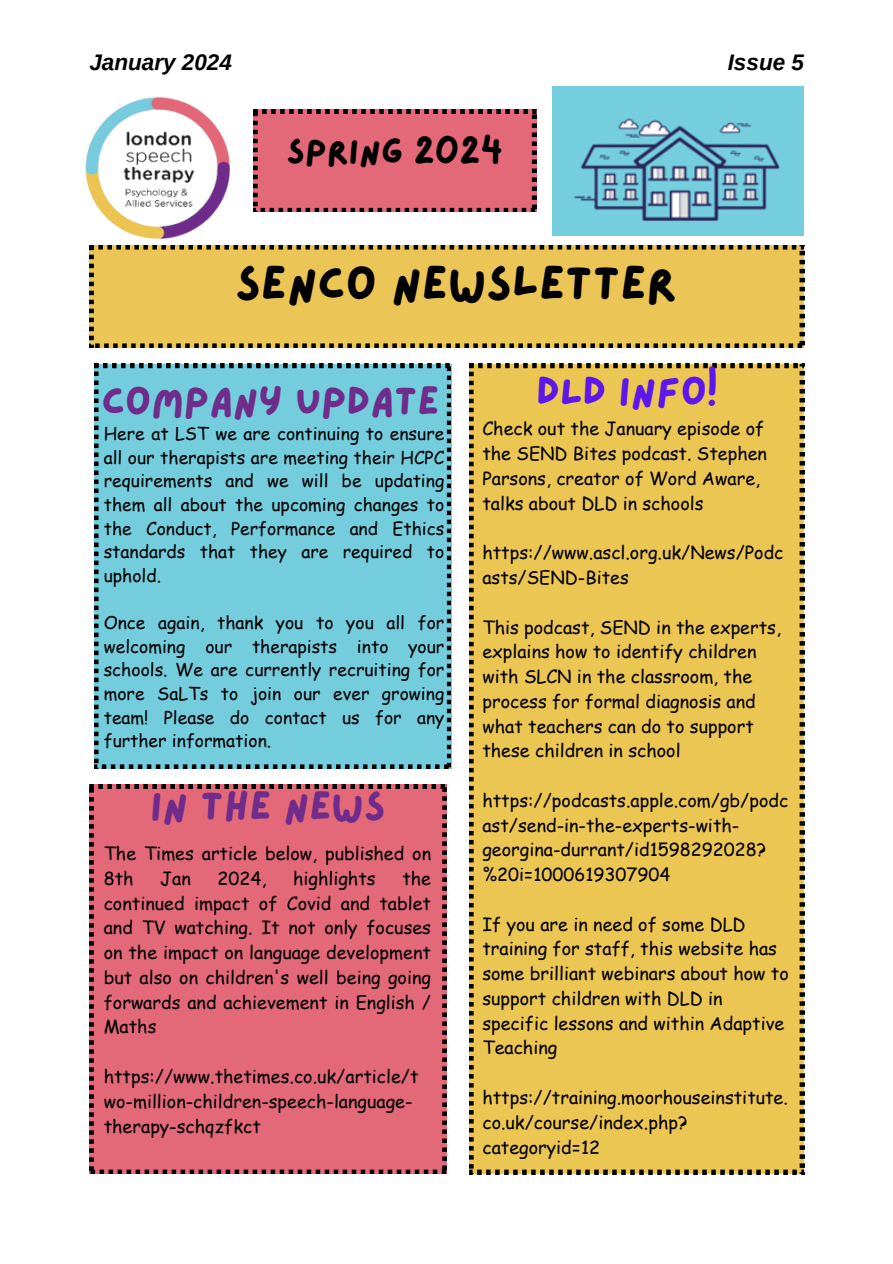
<style>
.page{position:relative;width:893px;height:1264px;background:#fff}
.page>*{position:absolute;margin:0;border:0;box-sizing:border-box;transform-origin:0 0}
.t1{font:48px "Lazydog";color:#000}
.t2{font:40.5px "Lazydog";color:#6f2c8b}
.t3{font:40.5px "Lazydog";color:#5e17eb}
.t4{font:34.5px "Lazydog";color:#000}
.t5{font:italic 700 22.5px "Arimo";color:#000}
.t6{font:18px/24.8px "Comic Sans MS";color:#000}
.t7{font:17.55px/23.7px "Comic Sans MS";color:#000;text-align:justify}
</style>
<div class="page">
<div style="left:89px;top:245px;width:715px;height:102px;background:#ebc656"></div>
<svg style="left:469px;top:364px;width:335px;height:810px;background:#d3b14a"></svg>
<div style="left:94px;top:364px;width:357px;height:405px;background:#74cddd"></div>
<div style="left:89px;top:784px;width:357px;height:389px;background:#e36979"></div>
<img style="left:552px;top:87px;width:251px;height:148px">
<img style="left:85px;top:96px;width:152px;height:151px">
<svg style="left:253px;top:109px;width:283px;height:103px;background:#d56271"></svg>
<p class="t5" style="left:89px;top:50px;width:144px">January 2024</p>
<p class="t5" style="left:727px;top:50px;width:78px">Issue 5</p>
<p class="t4" style="left:286px;top:135px;width:218px">SPRING 2024</p>
<p class="t1" style="left:235px;top:260px;width:443px">SENCO NEWSLETTER</p>
<p class="t2" style="left:101px;top:381px;width:339px">COMPANY UPDATE</p>
<p class="t7" style="left:104px;top:421px;width:342px">Here at LST we are continuing to ensure all our therapists are meeting their HCPC requirements and we will be updating them all about the upcoming changes to the Conduct, Performance and Ethics standards that they are required to uphold.</p>
<p class="t7" style="left:104px;top:610px;width:342px">Once again, thank you to you all for welcoming our therapists into your schools. We are currently recruiting for more SaLTs to join our ever growing team! Please do contact us for any further information.</p>
<p class="t2" style="left:150px;top:786px;width:236px">IN THE NEWS</p>
<p class="t6" style="left:104px;top:840px;width:329px">The Times article below, published on<br>8th</p>
<p class="t6" style="left:160px;top:865px;width:32px">Jan</p>
<p class="t6" style="left:217px;top:865px;width:50px">2024,</p>
<p class="t6" style="left:293px;top:865px;width:84px">highlights</p>
<p class="t6" style="left:104px;top:865px;width:329px;text-align:justify;text-indent:298px">the continued impact of Covid and tablet and TV watching. It not only focuses on the impact on language development but also on children's well being going forwards and achievement in English / Maths</p>
<p class="t6" style="left:104px;top:1063px;width:316px">https://www.thetimes.co.uk/article/t wo-million-children-speech-language&shy;therapy-schqzfkct</p>
<p class="t3" style="left:536px;top:372px;width:183px">DLD INFO!</p>
<p class="t6" style="left:482px;top:416px;width:286px">Check out the January episode of the SEND Bites podcast. Stephen<br>Parsons, creator of Word Aware, talks about DLD in schools</p>
<p class="t6" style="left:482px;top:539px;width:302px">https://www.ascl.org.uk/News/Podc asts/SEND-Bites</p>
<p class="t6" style="left:482px;top:614px;width:300px">This podcast, SEND in the experts, explains how to identify children with SLCN in the classroom, the process for formal diagnosis and what teachers can do to support these children in school</p>
<p class="t6" style="left:482px;top:787px;width:307px">https://podcasts.apple.com/gb/podc ast/send-in-the-experts-with&shy;georgina-durrant/id1598292028? %20i=1000619307904</p>
<p class="t6" style="left:482px;top:911px;width:308px">If you are in need of some DLD training for staff, this website has some brilliant webinars about how to support children with DLD in specific lessons and within Adaptive<br>Teaching</p>
<p class="t6" style="left:482px;top:1084px;width:307px">https://training.moorhouseinstitute. co.uk/course/index.php? categoryid=12</p>
</div>
